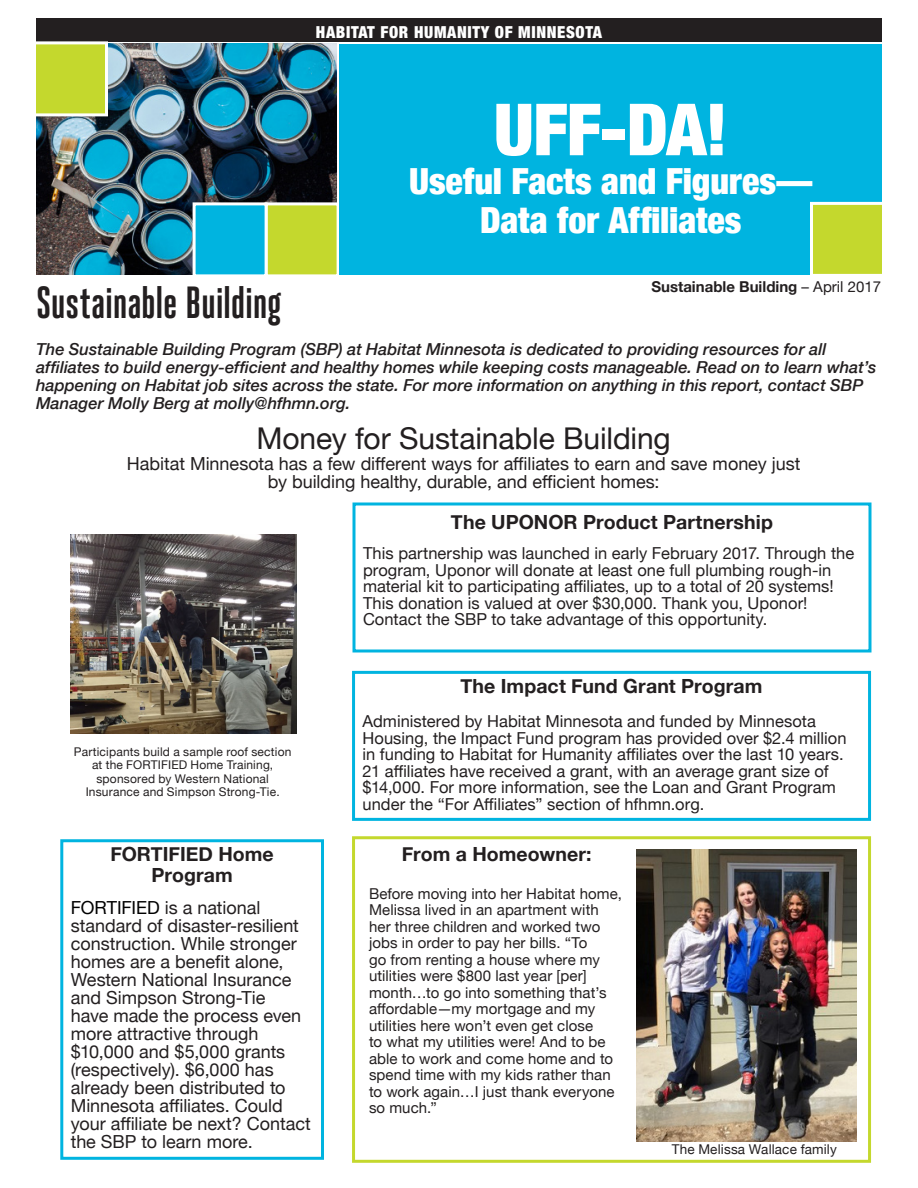
<style>
.page{position:relative;width:918px;height:1188px;background:#fff}
.page>*{position:absolute;margin:0;border:0;box-sizing:border-box;transform-origin:0 0}
.t1{font:900 condensed 72px "Helvetica Neue";color:#fff}
.inset_box{font:700 45px "Heroic Condensed";letter-spacing:-.005em;color:#231f20}
.t2{font:900 condensed 36px/39px "Helvetica Neue";letter-spacing:-.005em;color:#fff;text-align:center}
.inset_box-2{font:30px "Helvetica Neue";letter-spacing:-.005em;color:#231f20}
.inset_box-3{font:700 19.5px/21px "Helvetica Neue";letter-spacing:.005em;color:#231f20;text-align:center}
.inset_box-4{font:18px/18px "Helvetica Neue";color:#231f20}
.inset_box-5{font:16.5px/16.5px "Helvetica Neue";color:#231f20}
.t3{font:italic 500 16.5px/18px "Helvetica Neue";color:#231f20}
.t4{font:900 condensed 16.5px "Helvetica Neue";letter-spacing:.04em;color:#fff}
.inset_box-6{font:15px/16.5px "Helvetica Neue";letter-spacing:.005em;color:#231f20}
.t5{font:700 15px "Helvetica Neue";color:#231f20}
.inset_box-7{font:13.5px "Helvetica Neue";letter-spacing:.01em;color:#231f20}
.inset_box-8{font:12px/13.5px "Helvetica Neue";letter-spacing:.015em;color:#231f20;text-align:center}
.s1{font-weight:400}
.s2{color:#000}
</style>
<div class="page">
<div style="left:36px;top:18px;width:846px;height:23px;background:#231f20"></div>
<img style="left:36px;top:44px;width:301px;height:230px">
<div style="left:33px;top:41px;width:75px;height:75px;background:#c4d82d;border:3px solid #fff"></div>
<div style="left:265px;top:202px;width:75px;height:75px;background:#c4d82d;border:3px solid #fff"></div>
<div style="left:193px;top:202px;width:75px;height:75px;background:#00b4e0;border:3px solid #fff"></div>
<div style="left:340px;top:44px;width:542px;height:230px;background:#00b4e0"></div>
<div style="left:810px;top:202px;width:75px;height:75px;background:#c4d82d;border:3px solid #fff"></div>
<div style="left:352px;top:836px;width:519px;height:327px;border:3px solid #c4d82d"></div>
<img style="left:637px;top:850px;width:219px;height:291px">
<div style="left:352px;top:502px;width:520px;height:150px;border:3px solid #00b4e0"></div>
<div style="left:60px;top:839px;width:264px;height:321px;border:3px solid #00b4e0"></div>
<div style="left:352px;top:671px;width:519px;height:150px;border:3px solid #00b4e0"></div>
<img style="left:70px;top:534px;width:227px;height:200px">
<p class="t4" style="left:316px;top:18px;width:288px">HABITAT FOR HUMANITY OF MINNESOTA</p>
<p class="inset_box" style="left:36px;top:278px;width:247px">Sustainable Building</p>
<h1 class="t1" style="left:494px;top:70px;width:235px">UFF-DA!</h1>
<h3 class="t2" style="left:409px;top:160px;width:405px">Useful Facts and Figures—<br>Data for Affiliates</h3>
<p class="t5" style="left:651px;top:275px;width:231px">Sustainable Building <span class="s1">– April 2017</span></p>
<p class="t3" style="left:36px;top:339px;width:842px">The Sustainable Building Program (SBP) at Habitat Minnesota is dedicated to providing resources for all affiliates to build energy-efficient and healthy homes while keeping costs manageable. Read on to learn what’s happening on Habitat job sites across the state. For more information on anything in this report, contact SBP Manager Molly Berg at molly@hfhmn.org.</p>
<p class="inset_box-2" style="left:257px;top:417px;width:416px">Money for Sustainable Building</p>
<p class="inset_box-4" style="left:127px;top:455px;width:675px;text-align:center">Habitat Minnesota has a few different ways for affiliates to earn and save money just by building healthy, durable, and efficient homes:</p>
<p class="inset_box-8" style="left:74px;top:745px;width:219px">Participants build a sample roof section at the FORTIFIED Home Training, sponsored by Western National Insurance and Simpson Strong-Tie.</p>
<p class="inset_box-3" style="left:110px;top:844px;width:165px">FORTIFIED Home<br>Program</p>
<p class="inset_box-4" style="left:71px;top:899px;width:241px"><span class="s2">FORTIFIED</span> is a national standard of disaster-resilient construction. While stronger homes are a benefit alone,<br>Western National Insurance and Simpson Strong-Tie<br>have made the process even more attractive through $10,000 and $5,000 grants (respectively). $6,000 has already been distributed to<br>Minnesota affiliates. Could your affiliate be next? Contact the SBP to learn more.</p>
<p class="inset_box-3" style="left:451px;top:512px;width:323px">The UPONOR Product Partnership</p>
<p class="inset_box-5" style="left:363px;top:546px;width:493px">This partnership was launched in early February 2017. Through the program, Uponor will donate at least one full plumbing rough-in material kit to participating affiliates, up to a total of 20 systems!<br>This donation is valued at over $30,000. Thank you, Uponor!<br>Contact the SBP to take advantage of this opportunity.</p>
<p class="inset_box-3" style="left:460px;top:676px;width:304px">The Impact Fund Grant Program</p>
<p class="inset_box-5" style="left:363px;top:714px;width:486px">Administered by Habitat Minnesota and funded by Minnesota Housing, the Impact Fund program has provided over $2.4 million in funding to Habitat for Humanity affiliates over the last 10 years.<br>21 affiliates have received a grant, with an average grant size of $14,000. For more information, see the Loan and Grant Program under the “For Affiliates” section of hfhmn.org.</p>
<p class="inset_box-3" style="left:402px;top:844px;width:191px">From a Homeowner:</p>
<p class="inset_box-6" style="left:369px;top:886px;width:254px">Before moving into her Habitat home,<br>Melissa lived in an apartment with her three children and worked two jobs in order to pay her bills. “To<br>go from renting a house where my utilities were $800 last year [per] month…to go into something that’s affordable—my mortgage and my utilities here won’t even get close<br>to what my utilities were! And to be able to work and come home and to spend time with my kids rather than to work again…I just thank everyone so much.”</p>
<p class="inset_box-7" style="left:672px;top:1140px;width:167px">The Melissa Wallace family</p>
</div>
